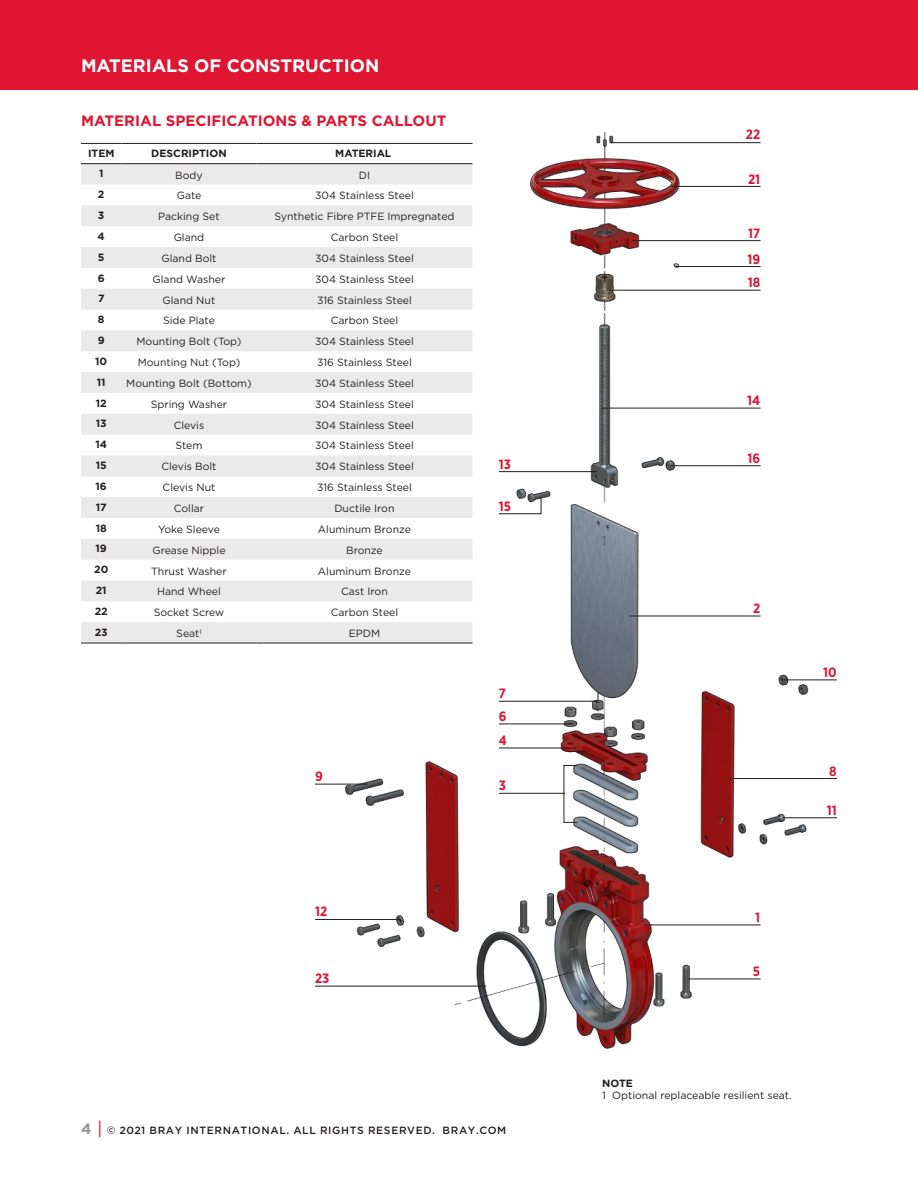
<style>
.page{position:relative;width:918px;height:1188px;background:#fff}
.page>*{position:absolute;margin:0;border:0;box-sizing:border-box;transform-origin:0 0}
.t1{font:700 18px "Gotham Pro";color:#fff}
.t2{font:700 15px "Gotham Pro";color:#e01532}
.t3{font:700 13.5px/26px "Gotham Pro Narrow";color:#e01532}
.t4{font:10.5px "Gotham HTF";color:#241f1f}
.t5{font:700 10.5px "Gotham Pro";color:#241f1f}
.t6{font:500 10.5px "Gotham Pro";letter-spacing:.06em;color:#241f1f}
.s1{font-weight:700;font-size:15px;color:#969698}
.s2{font-family:"Gotham HTF";font-weight:400;font-size:18px;color:#e01532}
</style>
<div class="page">
<div style="left:0;top:0;width:918px;height:90px;background:#e01532"></div>
<img style="left:345px;top:132px;width:493px;height:917px">
<svg style="left:81px;top:164px;width:391px;height:479px;fill:#ecebeb"></svg>
<hr style="left:81px;top:143px;width:41px;height:1px;background:#241f1f">
<hr style="left:122px;top:143px;width:134px;height:1px;background:#241f1f">
<hr style="left:81px;top:163px;width:41px;height:1px;background:#241f1f">
<hr style="left:122px;top:163px;width:134px;height:1px;background:#241f1f">
<hr style="left:256px;top:143px;width:216px;height:1px;background:#241f1f">
<hr style="left:256px;top:163px;width:216px;height:1px;background:#241f1f">
<hr style="left:81px;top:643px;width:41px;height:1px;background:#241f1f">
<hr style="left:122px;top:643px;width:134px;height:1px;background:#241f1f">
<hr style="left:256px;top:643px;width:216px;height:1px;background:#241f1f">
<svg style="left:564px;top:765px;width:14px;height:58px"></svg>
<hr style="left:671px;top:465px;width:89px;height:1px;background:#241f1f">
<hr style="left:630px;top:616px;width:130px;height:1px;background:#241f1f">
<hr style="left:729px;top:778px;width:108px;height:1px;background:#241f1f">
<hr style="left:644px;top:925px;width:116px;height:1px;background:#241f1f">
<hr style="left:688px;top:979px;width:72px;height:1px;background:#241f1f">
<hr style="left:607px;top:290px;width:153px;height:1px;background:#241f1f">
<hr style="left:602px;top:408px;width:158px;height:1px;background:#241f1f">
<hr style="left:671px;top:186px;width:89px;height:1px;background:#241f1f">
<hr style="left:632px;top:240px;width:128px;height:1px;background:#241f1f">
<hr style="left:676px;top:266px;width:84px;height:1px;background:#241f1f">
<hr style="left:783px;top:680px;width:54px;height:1px;background:#241f1f">
<hr style="left:783px;top:818px;width:54px;height:1px;background:#241f1f">
<hr style="left:611px;top:142px;width:149px;height:1px;background:#241f1f">
<hr style="left:499px;top:748px;width:77px;height:1px;background:#241f1f">
<hr style="left:499px;top:793px;width:66px;height:1px;background:#241f1f">
<hr style="left:499px;top:724px;width:73px;height:1px;background:#241f1f">
<hr style="left:499px;top:701px;width:98px;height:1px;background:#241f1f">
<hr style="left:499px;top:471px;width:98px;height:1px;background:#241f1f">
<svg style="left:499px;top:497px;width:42px;height:17px"></svg>
<hr style="left:315px;top:784px;width:53px;height:1px;background:#241f1f">
<hr style="left:315px;top:919px;width:84px;height:1px;background:#241f1f">
<hr style="left:315px;top:986px;width:171px;height:1px;background:#241f1f">
<h1 class="t1" style="left:81px;top:55px;width:300px">MATERIALS OF CONSTRUCTION</h1>
<h2 class="t2" style="left:81px;top:112px;width:367px">MATERIAL SPECIFICATIONS &amp; PARTS CALLOUT</h2>
<p class="t5" style="left:88px;top:147px;width:28px">ITEM</p>
<p class="t5" style="left:151px;top:147px;width:77px">DESCRIPTION</p>
<p class="t5" style="left:335px;top:147px;width:58px">MATERIAL</p>
<p class="t5" style="left:99px;top:168px;width:6px">1</p>
<p class="t4" style="left:175px;top:169px;width:29px">Body</p>
<p class="t4" style="left:359px;top:169px;width:13px">DI</p>
<p class="t5" style="left:98px;top:188px;width:8px">2</p>
<p class="t4" style="left:177px;top:190px;width:26px">Gate</p>
<p class="t4" style="left:315px;top:190px;width:100px">304 Stainless Steel</p>
<p class="t5" style="left:98px;top:209px;width:8px">3</p>
<p class="t4" style="left:158px;top:211px;width:63px">Packing Set</p>
<p class="t4" style="left:274px;top:211px;width:182px">Synthetic Fibre PTFE Impregnated</p>
<p class="t5" style="left:98px;top:230px;width:9px">4</p>
<p class="t4" style="left:174px;top:232px;width:32px">Gland</p>
<p class="t4" style="left:331px;top:232px;width:69px">Carbon Steel</p>
<p class="t5" style="left:98px;top:251px;width:8px">5</p>
<p class="t4" style="left:161px;top:252px;width:57px">Gland Bolt</p>
<p class="t4" style="left:315px;top:252px;width:100px">304 Stainless Steel</p>
<p class="t5" style="left:98px;top:272px;width:8px">6</p>
<p class="t4" style="left:153px;top:273px;width:74px">Gland Washer</p>
<p class="t4" style="left:315px;top:273px;width:100px">304 Stainless Steel</p>
<p class="t5" style="left:98px;top:293px;width:8px">7</p>
<p class="t4" style="left:163px;top:294px;width:54px">Gland Nut</p>
<p class="t4" style="left:317px;top:294px;width:96px">316 Stainless Steel</p>
<p class="t5" style="left:98px;top:313px;width:8px">8</p>
<p class="t4" style="left:163px;top:315px;width:53px">Side Plate</p>
<p class="t4" style="left:331px;top:315px;width:69px">Carbon Steel</p>
<p class="t5" style="left:98px;top:334px;width:8px">9</p>
<p class="t4" style="left:137px;top:336px;width:106px">Mounting Bolt (Top)</p>
<p class="t4" style="left:315px;top:336px;width:100px">304 Stainless Steel</p>
<p class="t5" style="left:95px;top:355px;width:14px">10</p>
<p class="t4" style="left:138px;top:357px;width:104px">Mounting Nut (Top)</p>
<p class="t4" style="left:317px;top:357px;width:96px">316 Stainless Steel</p>
<p class="t5" style="left:97px;top:376px;width:10px">11</p>
<p class="t4" style="left:126px;top:377px;width:127px">Mounting Bolt (Bottom)</p>
<p class="t4" style="left:315px;top:377px;width:100px">304 Stainless Steel</p>
<p class="t5" style="left:96px;top:397px;width:12px">12</p>
<p class="t4" style="left:151px;top:398px;width:78px">Spring Washer</p>
<p class="t4" style="left:315px;top:398px;width:100px">304 Stainless Steel</p>
<p class="t5" style="left:96px;top:418px;width:12px">13</p>
<p class="t4" style="left:174px;top:419px;width:32px">Clevis</p>
<p class="t4" style="left:315px;top:419px;width:100px">304 Stainless Steel</p>
<p class="t5" style="left:95px;top:438px;width:13px">14</p>
<p class="t4" style="left:176px;top:440px;width:28px">Stem</p>
<p class="t4" style="left:315px;top:440px;width:100px">304 Stainless Steel</p>
<p class="t5" style="left:96px;top:459px;width:13px">15</p>
<p class="t4" style="left:161px;top:461px;width:57px">Clevis Bolt</p>
<p class="t4" style="left:315px;top:461px;width:100px">304 Stainless Steel</p>
<p class="t5" style="left:96px;top:480px;width:13px">16</p>
<p class="t4" style="left:163px;top:482px;width:54px">Clevis Nut</p>
<p class="t4" style="left:317px;top:482px;width:96px">316 Stainless Steel</p>
<p class="t5" style="left:96px;top:501px;width:12px">17</p>
<p class="t4" style="left:174px;top:502px;width:32px">Collar</p>
<p class="t4" style="left:334px;top:502px;width:62px">Ductile Iron</p>
<p class="t5" style="left:96px;top:522px;width:13px">18</p>
<p class="t4" style="left:158px;top:523px;width:63px">Yoke Sleeve</p>
<p class="t4" style="left:318px;top:523px;width:95px">Aluminum Bronze</p>
<p class="t5" style="left:96px;top:543px;width:13px">19</p>
<p class="t4" style="left:152px;top:544px;width:75px">Grease Nipple</p>
<p class="t4" style="left:346px;top:544px;width:38px">Bronze</p>
<p class="t5" style="left:94px;top:564px;width:16px">20</p>
<p class="t4" style="left:151px;top:565px;width:77px">Thrust Washer</p>
<p class="t4" style="left:318px;top:565px;width:95px">Aluminum Bronze</p>
<p class="t5" style="left:96px;top:584px;width:12px">21</p>
<p class="t4" style="left:157px;top:586px;width:65px">Hand Wheel</p>
<p class="t4" style="left:341px;top:586px;width:48px">Cast Iron</p>
<p class="t5" style="left:95px;top:605px;width:15px">22</p>
<p class="t4" style="left:154px;top:607px;width:72px">Socket Screw</p>
<p class="t4" style="left:331px;top:607px;width:69px">Carbon Steel</p>
<p class="t5" style="left:95px;top:626px;width:15px">23</p>
<p class="t4" style="left:176px;top:628px;width:27px">Seat<sup>1</sup></p>
<p class="t4" style="left:349px;top:628px;width:33px">EPDM</p>
<p class="t3" style="left:315px;top:763px;width:9px">9</p>
<p class="t3" style="left:499px;top:451px;width:14px">13</p>
<p class="t3" style="left:499px;top:493px;width:14px">15</p>
<p class="t3" style="left:499px;top:680px;width:9px">7</p>
<p class="t3" style="left:499px;top:703px;width:9px">6</p>
<p class="t3" style="left:499px;top:727px;width:10px">4</p>
<p class="t3" style="left:499px;top:772px;width:9px">3</p>
<p class="t3" style="left:315px;top:898px;width:14px">12</p>
<p class="t3" style="left:315px;top:965px;width:16px">23</p>
<p class="t6" style="left:81px;top:1124px;width:427px"><span class="s1">4</span> <span class="s2">|</span> © 2021 BRAY INTERNATIONAL. ALL RIGHTS RESERVED. BRAY.COM</p>
<p class="t3" style="left:746px;top:121px;width:16px">22</p>
<p class="t3" style="left:748px;top:166px;width:14px">21</p>
<p class="t3" style="left:747px;top:220px;width:14px">17<br>19</p>
<p class="t3" style="left:748px;top:269px;width:14px">18</p>
<p class="t3" style="left:747px;top:387px;width:15px">14</p>
<p class="t3" style="left:747px;top:445px;width:14px">16</p>
<p class="t3" style="left:753px;top:595px;width:9px">2</p>
<p class="t3" style="left:755px;top:904px;width:7px">1</p>
<p class="t3" style="left:753px;top:958px;width:9px">5</p>
<p class="t3" style="left:823px;top:659px;width:15px">10</p>
<p class="t3" style="left:829px;top:757px;width:9px">8</p>
<p class="t3" style="left:827px;top:797px;width:12px">11</p>
<p class="t5" style="left:602px;top:1078px;width:32px">NOTE</p>
<p class="t4" style="left:602px;top:1090px;width:191px">1 Optional replaceable resilient seat.</p>
</div>
